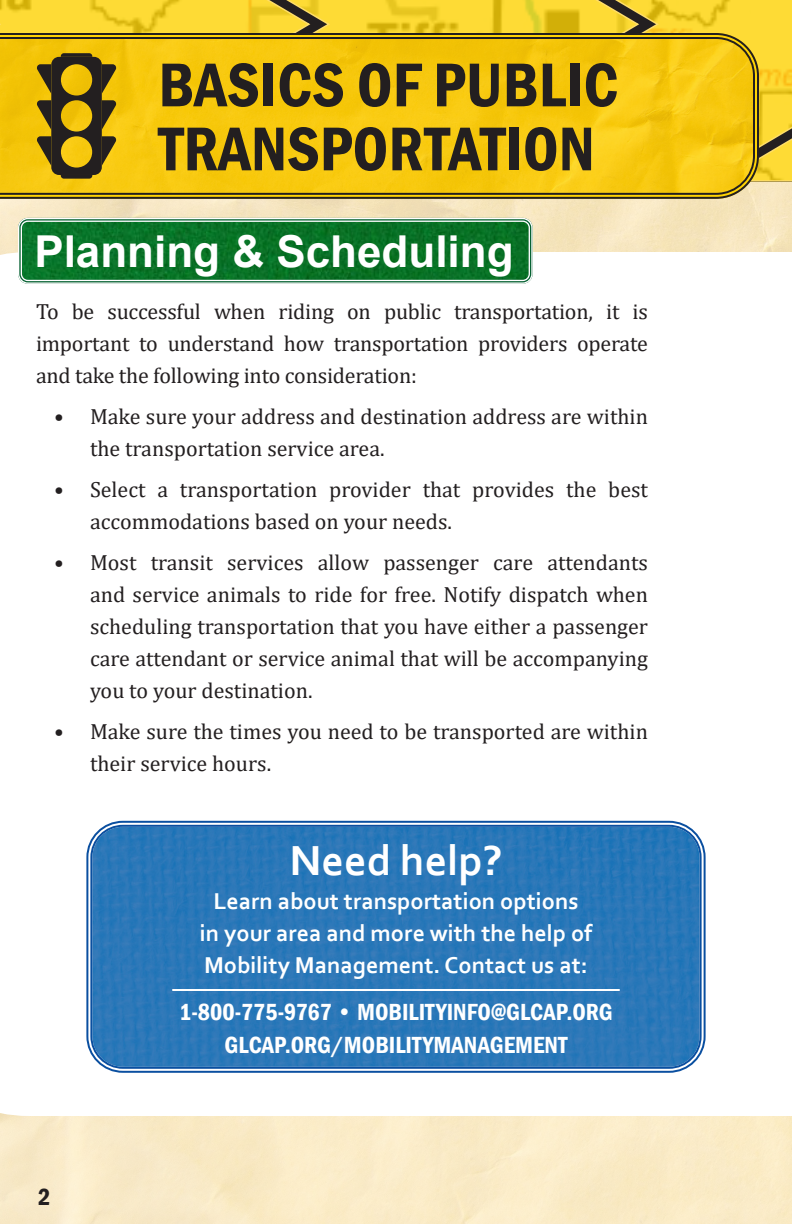
<style>
.page{position:relative;width:792px;height:1224px;background:#fff}
.page>*{position:absolute;margin:0;border:0;box-sizing:border-box;transform-origin:0 0}
.t1{font:600 condensed 64px/64px "Franklin Gothic";color:#231f20}
.t2{font:700 44px "Arial";color:#fff}
.Body_Text{font:700 44px "Corbel";color:#fff}
.Body_Text-2{font:700 24px/32px "Corbel";color:#fff;text-align:center}
.Body_Text-3{font:600 condensed 24px "Franklin Gothic";color:#fff}
.t3{font:600 condensed 24px "Franklin Gothic";color:#231f20}
.Body_Text-4{font:22px/32px "Cambria";color:#231f20}
</style>
<div class="page">
<svg style="left:0;top:0;width:792px;height:182px"></svg>
<svg style="left:0;top:33px;width:759px;height:166px"></svg>
<svg style="left:0;top:37px;width:755px;height:158px"></svg>
<svg style="left:36px;top:53px;width:81px;height:126px"></svg>
<img style="left:93px;top:828px;width:606px;height:238px">
<div style="left:86px;top:821px;width:620px;height:252px;border:2px solid #0a4fa0;border-radius:35px"></div>
<div style="left:90px;top:825px;width:612px;height:244px;border:2px solid #0a4fa0;border-radius:31px"></div>
<hr style="left:172px;top:989px;width:448px;height:2px;background:#fff">
<img style="left:23px;top:223px;width:505px;height:56px">
<div style="left:18px;top:218px;width:515px;height:66px;border:4px solid #076233;border-radius:8px"></div>
<div style="left:18px;top:218px;width:515px;height:66px;border:1px solid #fff;border-radius:9px"></div>
<div style="left:21px;top:221px;width:509px;height:60px;border:1px solid #fff;border-radius:7px"></div>
<p class="t1" style="left:158px;top:52px;width:461px">BASICS OF PUBLIC<br>TRANSPORTATION</p>
<p class="t2" style="left:34px;top:220px;width:481px">Planning &amp; Scheduling</p>
<p class="Body_Text-4" style="left:36px;top:296px;width:613px;text-align:justify">To be successful when riding on public transportation, it is important to understand how transportation providers operate and take the following into consideration:</p>
<p class="Body_Text-4" style="left:90px;top:401px;width:560px;text-indent:-36px">• Make sure your address and destination address are within the transportation service area.</p>
<p class="Body_Text-4" style="left:90px;top:474px;width:559px;text-indent:-36px">• Select a transportation provider that provides the best accommodations based on your needs.</p>
<p class="Body_Text-4" style="left:90px;top:547px;width:559px;text-align:justify;text-indent:-36px">• Most transit services allow passenger care attendants and service animals to ride for free. Notify dispatch when scheduling transportation that you have either a passenger care attendant or service animal that will be accompanying you to your destination.</p>
<p class="Body_Text-4" style="left:90px;top:716px;width:559px;text-indent:-36px">• Make sure the times you need to be transported are within their service hours.</p>
<p class="t3" style="left:38px;top:1181px;width:14px">2</p>
<p class="Body_Text" style="left:290px;top:833px;width:215px">Need help?</p>
<p class="Body_Text-2" style="left:200px;top:884px;width:394px">Learn about transportation options<br>in your area and more with the help of<br>Mobility Management. Contact us at:</p>
<p class="Body_Text-3" style="left:179px;top:996px;width:435px">1-800-775-9767 • MOBILITYINFO@GLCAP.ORG</p>
<p class="Body_Text-3" style="left:225px;top:1029px;width:344px">GLCAP.ORG/MOBILITYMANAGEMENT</p>
</div>
